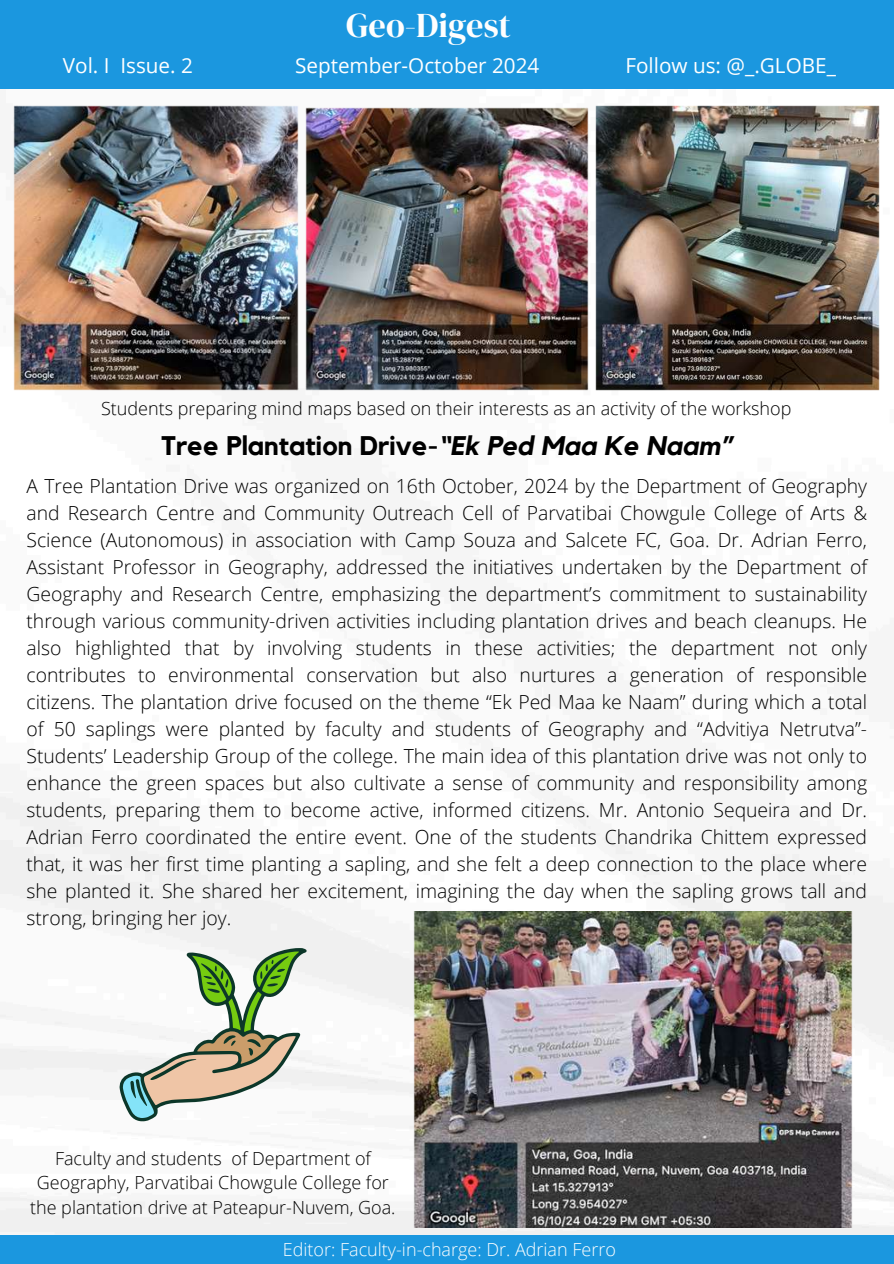
<style>
.page{position:relative;width:894px;height:1264px;background:#fff}
.page>*{position:absolute;margin:0;border:0;box-sizing:border-box;transform-origin:0 0}
.t1{font:34.35px "DM Serif Display";color:#fefefe}
.t2{font:700 26.85px "Kollektif";color:#000}
.t3{font:20.7px "Open Sans";color:#fff}
.t4{font:300 19.35px/27px "Open Sans";color:#000;text-align:justify}
.t5{font:300 18px/24.8px "Open Sans";color:#000;text-align:center}
.t6{font:300 18px "Open Sans";color:#fff}
.s1{font-style:italic}
</style>
<div class="page">
<img style="left:0;top:105px;width:893px;height:1129px">
<div style="left:0;top:0;width:893px;height:89px;background:#1b97df"></div>
<div style="left:0;top:1234px;width:893px;height:29px;background:#1b97df"></div>
<img style="left:14px;top:106px;width:284px;height:284px">
<img style="left:305px;top:107px;width:283px;height:283px">
<img style="left:595px;top:106px;width:284px;height:284px">
<img style="left:413px;top:911px;width:439px;height:316px">
<svg style="left:119px;top:948px;width:188px;height:173px"></svg>
<h1 class="t1" style="left:346px;top:1px;width:166px">Geo-Digest</h1>
<p class="t3" style="left:63px;top:51px;width:131px">Vol. I Issue. 2</p>
<p class="t3" style="left:295px;top:51px;width:246px">September-October 2024</p>
<p class="t3" style="left:625px;top:51px;width:212px">Follow us: @_.GLOBE_</p>
<p class="t5" style="left:101px;top:396px;width:691px">Students preparing mind maps based on their interests as an activity of the workshop</p>
<h2 class="t2" style="left:161px;top:433px;width:572px">Tree Plantation Drive-<span class="s1">“Ek Ped Maa Ke Naam”</span></h2>
<p class="t4" style="left:26px;top:472px;width:841px">A Tree Plantation Drive was organized on 16th October, 2024 by the Department of Geography and Research Centre and Community Outreach Cell of Parvatibai Chowgule College of Arts &amp; Science (Autonomous) in association with Camp Souza and Salcete FC, Goa. Dr. Adrian Ferro, Assistant Professor in Geography, addressed the initiatives undertaken by the Department of Geography and Research Centre, emphasizing the department’s commitment to sustainability through various community-driven activities including plantation drives and beach cleanups. He also highlighted that by involving students in these activities; the department not only contributes to environmental conservation but also nurtures a generation of responsible citizens. The plantation drive focused on the theme “Ek Ped Maa ke Naam” during which a total of 50 saplings were planted by faculty and students of Geography and “Advitiya Netrutva”- Students’ Leadership Group of the college. The main idea of this plantation drive was not only to enhance the green spaces but also cultivate a sense of community and responsibility among students, preparing them to become active, informed citizens. Mr. Antonio Sequeira and Dr.<br>Adrian Ferro coordinated the entire event. One of the students Chandrika Chittem expressed that, it was her first time planting a sapling, and she felt a deep connection to the place where she planted it. She shared her excitement, imagining the day when the sapling grows tall and strong, bringing her joy.</p>
<p class="t5" style="left:30px;top:1145px;width:367px">Faculty and students of Department of<br>Geography, Parvatibai Chowgule College for the plantation drive at Pateapur-Nuvem, Goa.</p>
<p class="t6" style="left:283px;top:1236px;width:334px">Editor: Faculty-in-charge: Dr. Adrian Ferro</p>
</div>
